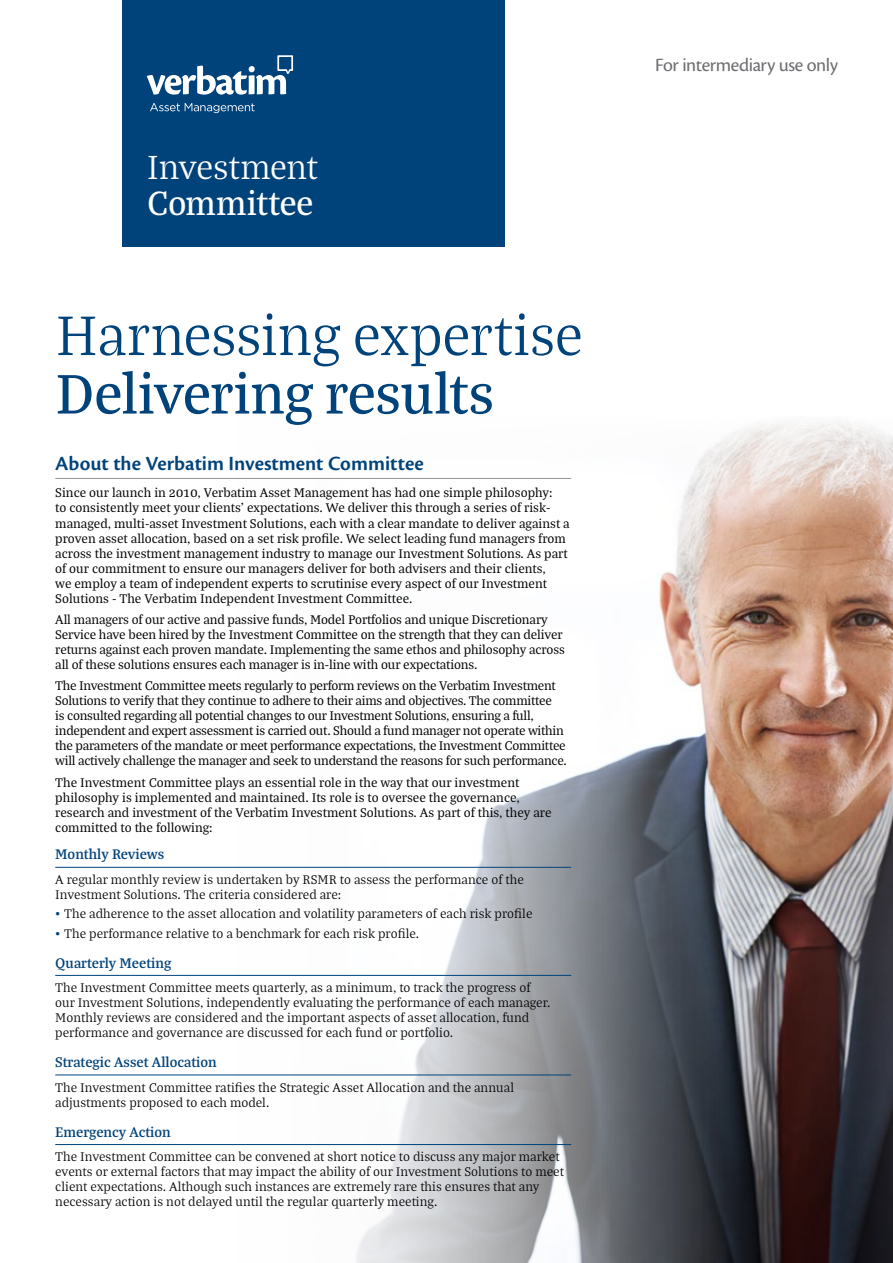
<style>
.page{position:relative;width:893px;height:1263px;background:#fff}
.page>*{position:absolute;margin:0;border:0;box-sizing:border-box;transform-origin:0 0}
.t1{font:300 60px "Bagatela";letter-spacing:-.015em;color:#00437b}
.t2{font:500 60px "Bagatela";letter-spacing:-.015em;color:#00437b}
.t3{font:300 36px "Bagatela";letter-spacing:-.02em;color:#fff}
.t4{font:500 36px "Bagatela";letter-spacing:-.015em;color:#fff}
.t5{font:600 21px "Cronos Pro";color:#00437b}
.t6{font:19.5px "Cronos Pro";letter-spacing:-.02em;color:#6d6e71}
.t7{font:600 15px "Bagatela";color:#00437b}
.t8{font:13.5px/15px "Bagatela";letter-spacing:-.01em;color:#000}
.t9{font:300 13.5px/15px "Bagatela";color:#000}
.s1{color:#00437b}
</style>
<div class="page">
<img style="left:642px;top:525px;width:251px;height:738px">
<svg style="left:679px;top:422px;width:214px;height:103px"></svg>
<div style="left:122px;top:0;width:383px;height:247px;background:#00437b"></div>
<svg style="left:55px;top:478px;width:587px;height:785px"></svg>
<hr style="left:55px;top:478px;width:516px;height:1px;background:#939598">
<hr style="left:55px;top:867px;width:516px;height:1px;background:#00437b">
<hr style="left:55px;top:975px;width:516px;height:1px;background:#00437b">
<hr style="left:55px;top:1075px;width:516px;height:1px;background:#00437b">
<hr style="left:55px;top:1144px;width:516px;height:1px;background:#00437b">
<svg style="left:147px;top:55px;width:146px;height:58px"></svg>
<h2 class="t3" style="left:147px;top:145px;width:173px">Investment</h2>
<h2 class="t4" style="left:147px;top:179px;width:168px">Committee</h2>
<h1 class="t1" style="left:55px;top:297px;width:529px">Harnessing expertise</h1>
<h1 class="t2" style="left:55px;top:355px;width:441px">Delivering results</h1>
<h3 class="t5" style="left:55px;top:451px;width:370px">About the Verbatim Investment Committee</h3>
<p class="t8" style="left:55px;top:485px;width:516px">Since our launch in 2010, Verbatim Asset Management has had one simple philosophy:<br>to consistently meet your clients’ expectations. We deliver this through a series of risk&shy;managed, multi-asset Investment Solutions, each with a clear mandate to deliver against a proven asset allocation, based on a set risk profile. We select leading fund managers from across the investment management industry to manage our Investment Solutions. As part of our commitment to ensure our managers deliver for both advisers and their clients,<br>we employ a team of independent experts to scrutinise every aspect of our Investment Solutions - The Verbatim Independent Investment Committee.</p>
<p class="t8" style="left:55px;top:611px;width:511px">All managers of our active and passive funds, Model Portfolios and unique Discretionary Service have been hired by the Investment Committee on the strength that they can deliver returns against each proven mandate. Implementing the same ethos and philosophy across all of these solutions ensures each manager is in-line with our expectations.</p>
<p class="t8" style="left:55px;top:678px;width:513px">The Investment Committee meets regularly to perform reviews on the Verbatim Investment Solutions to verify that they continue to adhere to their aims and objectives. The committee<br>is consulted regarding all potential changes to our Investment Solutions, ensuring a full, independent and expert assessment is carried out. Should a fund manager not operate within the parameters of the mandate or meet performance expectations, the Investment Committee will actively challenge the manager and seek to understand the reasons for such performance.</p>
<p class="t8" style="left:55px;top:774px;width:498px">The Investment Committee plays an essential role in the way that our investment philosophy is implemented and maintained. Its role is to oversee the governance, research and investment of the Verbatim Investment Solutions. As part of this, they are committed to the following:</p>
<p class="t7" style="left:55px;top:845px;width:111px">Monthly Reviews</p>
<p class="t9" style="left:55px;top:871px;width:470px">A regular monthly review is undertaken by RSMR to assess the performance of the<br>Investment Solutions. The criteria considered are:</p>
<p class="t9" style="left:55px;top:906px;width:479px"><span class="s1">•</span> The adherence to the asset allocation and volatility parameters of each risk profile</p>
<p class="t9" style="left:55px;top:925px;width:366px"><span class="s1">•</span> The performance relative to a benchmark for each risk profile.</p>
<p class="t7" style="left:55px;top:953px;width:117px">Quarterly Meeting</p>
<p class="t9" style="left:55px;top:979px;width:497px">The Investment Committee meets quarterly, as a minimum, to track the progress of our Investment Solutions, independently evaluating the performance of each manager.<br>Monthly reviews are considered and the important aspects of asset allocation, fund performance and governance are discussed for each fund or portfolio.</p>
<p class="t7" style="left:55px;top:1052px;width:163px">Strategic Asset Allocation</p>
<p class="t9" style="left:55px;top:1079px;width:460px">The Investment Committee ratifies the Strategic Asset Allocation and the annual adjustments proposed to each model.</p>
<p class="t7" style="left:55px;top:1122px;width:117px">Emergency Action</p>
<p class="t9" style="left:55px;top:1149px;width:510px">The Investment Committee can be convened at short notice to discuss any major market events or external factors that may impact the ability of our Investment Solutions to meet client expectations. Although such instances are extremely rare this ensures that any necessary action is not delayed until the regular quarterly meeting.</p>
<h3 class="t6" style="left:655px;top:53px;width:184px">For intermediary use only</h3>
</div>
